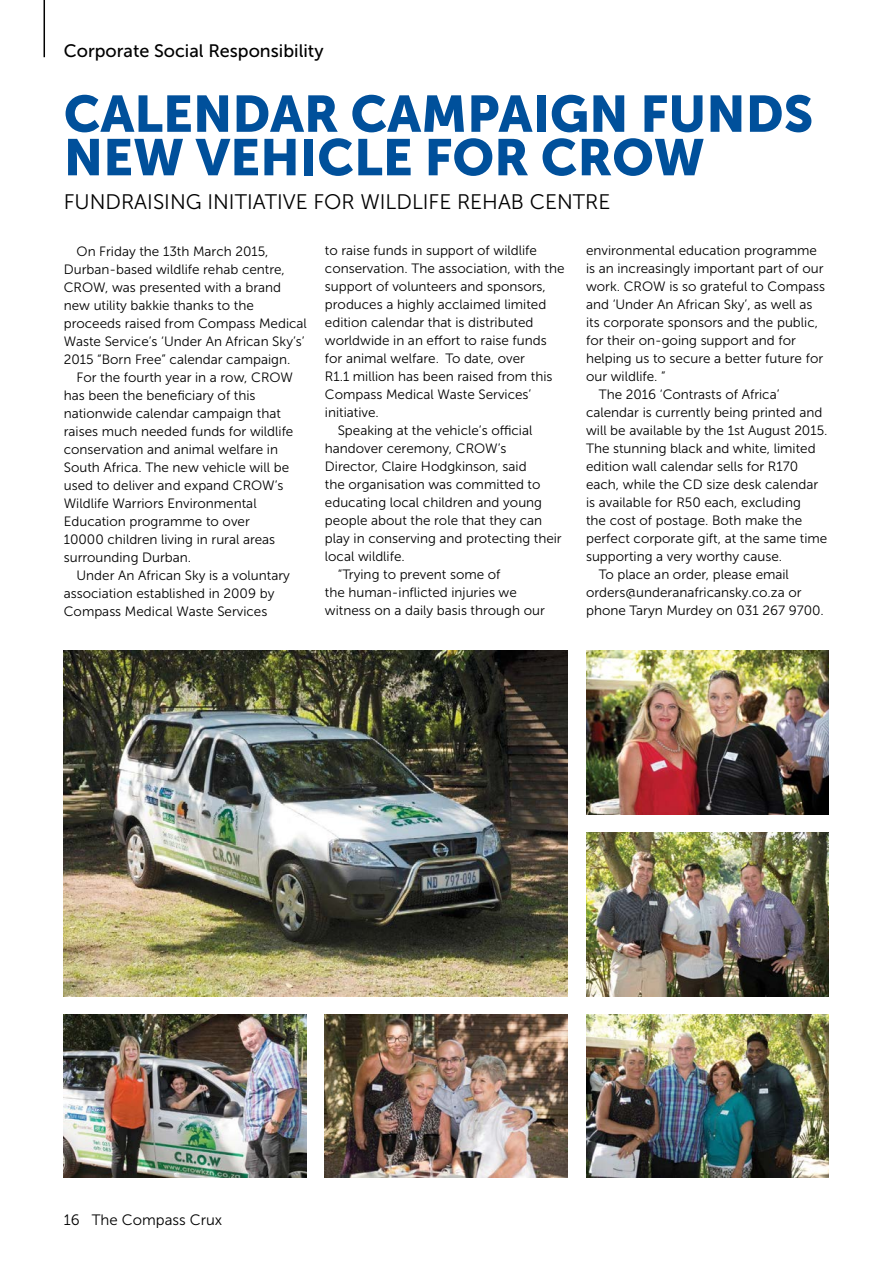
<style>
.page{position:relative;width:893px;height:1263px;background:#fff}
.page>*{position:absolute;margin:0;border:0;box-sizing:border-box;transform-origin:0 0}
.t1{font:51px/43.5px "Museo Sans 900";color:#00509b}
.t2{font:21px "Museo Sans 300";color:#000}
.t3{font:18px "Museo Sans 500";color:#000}
.t4{font:15px "Museo Sans 300";color:#000}
.t5{font:13.5px/18px "Museo Sans 300";color:#000}
</style>
<div class="page">
<hr style="left:44px;top:0;width:1px;height:57px;background:#000">
<img style="left:64px;top:1014px;width:242px;height:164px">
<img style="left:64px;top:651px;width:503px;height:345px">
<img style="left:325px;top:1014px;width:242px;height:164px">
<img style="left:586px;top:1014px;width:242px;height:164px">
<img style="left:586px;top:651px;width:242px;height:163px">
<img style="left:586px;top:832px;width:242px;height:164px">
<h3 class="t3" style="left:64px;top:41px;width:261px">Corporate Social Responsibility</h3>
<h1 class="t1" style="left:64px;top:92px;width:751px">CALENDAR CAMPAIGN FUNDS<br>NEW VEHICLE FOR CROW</h1>
<h2 class="t2" style="left:64px;top:190px;width:548px">FUNDRAISING INITIATIVE FOR WILDLIFE REHAB CENTRE</h2>
<p class="t5" style="left:64px;top:242px;width:245px;text-indent:13px">On Friday the 13th March 2015, Durban-based wildlife rehab centre, CROW, was presented with a brand new utility bakkie thanks to the proceeds raised from Compass Medical Waste Service’s ‘Under An African Sky’s’ 2015 “Born Free” calendar campaign.</p>
<p class="t5" style="left:64px;top:368px;width:231px;text-indent:13px">For the fourth year in a row, CROW has been the beneficiary of this nationwide calendar campaign that raises much needed funds for wildlife conservation and animal welfare in<br>South Africa. The new vehicle will be used to deliver and expand CROW’s<br>Wildlife Warriors Environmental<br>Education programme to over<br>10000 children living in rural areas surrounding Durban.</p>
<p class="t5" style="left:64px;top:566px;width:228px;text-indent:13px">Under An African Sky is a voluntary association established in 2009 by<br>Compass Medical Waste Services</p>
<p class="t5" style="left:325px;top:242px;width:214px">to raise funds in support of wildlife</p>
<p class="t5" style="left:325px;top:260px;width:241px">conservation. The association, with the</p>
<p class="t5" style="left:325px;top:278px;width:222px">support of volunteers and sponsors,</p>
<p class="t5" style="left:325px;top:296px;width:223px">produces a highly acclaimed limited</p>
<p class="t5" style="left:325px;top:314px;width:210px">edition calendar that is distributed</p>
<p class="t5" style="left:325px;top:332px;width:223px">worldwide in an effort to raise funds</p>
<p class="t5" style="left:325px;top:350px;width:202px">for animal welfare. To date, over</p>
<p class="t5" style="left:325px;top:368px;width:229px">R1.1 million has been raised from this</p>
<p class="t5" style="left:325px;top:386px;width:208px">Compass Medical Waste Services’</p>
<p class="t5" style="left:325px;top:404px;width:55px">initiative.</p>
<p class="t5" style="left:338px;top:422px;width:196px">Speaking at the vehicle’s official</p>
<p class="t5" style="left:325px;top:440px;width:183px">handover ceremony, CROW’s</p>
<p class="t5" style="left:325px;top:458px;width:203px">Director, Claire Hodgkinson, said</p>
<p class="t5" style="left:325px;top:476px;width:217px">the organisation was committed to</p>
<p class="t5" style="left:325px;top:494px;width:219px">educating local children and young</p>
<p class="t5" style="left:325px;top:512px;width:219px">people about the role that they can</p>
<p class="t5" style="left:325px;top:530px;width:238px">play in conserving and protecting their</p>
<p class="t5" style="left:325px;top:548px;width:81px">local wildlife.</p>
<p class="t5" style="left:338px;top:566px;width:164px">“Trying to prevent some of</p>
<p class="t5" style="left:325px;top:584px;width:193px">the human-inflicted injuries we</p>
<p class="t5" style="left:325px;top:602px;width:221px">witness on a daily basis through our</p>
<p class="t5" style="left:586px;top:242px;width:233px">environmental education programme</p>
<p class="t5" style="left:586px;top:260px;width:239px">is an increasingly important part of our</p>
<p class="t5" style="left:586px;top:278px;width:240px">work. CROW is so grateful to Compass</p>
<p class="t5" style="left:586px;top:296px;width:228px">and ‘Under An African Sky’, as well as</p>
<p class="t5" style="left:586px;top:314px;width:234px">its corporate sponsors and the public,</p>
<p class="t5" style="left:586px;top:332px;width:211px">for their on-going support and for</p>
<p class="t5" style="left:586px;top:350px;width:239px">helping us to secure a better future for</p>
<p class="t5" style="left:586px;top:368px;width:81px">our wildlife. ”</p>
<p class="t5" style="left:599px;top:386px;width:182px">The 2016 ‘Contrasts of Africa’</p>
<p class="t5" style="left:586px;top:404px;width:238px">calendar is currently being printed and</p>
<p class="t5" style="left:586px;top:422px;width:243px">will be available by the 1st August 2015.</p>
<p class="t5" style="left:586px;top:440px;width:231px">The stunning black and white, limited</p>
<p class="t5" style="left:586px;top:458px;width:214px">edition wall calendar sells for R170</p>
<p class="t5" style="left:586px;top:476px;width:234px">each, while the CD size desk calendar</p>
<p class="t5" style="left:586px;top:494px;width:216px">is available for R50 each, excluding</p>
<p class="t5" style="left:586px;top:512px;width:218px">the cost of postage. Both make the</p>
<p class="t5" style="left:586px;top:530px;width:243px">perfect corporate gift, at the same time</p>
<p class="t5" style="left:586px;top:548px;width:198px">supporting a very worthy cause.</p>
<p class="t5" style="left:599px;top:566px;width:192px">To place an order, please email</p>
<p class="t5" style="left:586px;top:584px;width:217px">orders@underanafricansky.co.za or</p>
<p class="t5" style="left:586px;top:602px;width:239px">phone Taryn Murdey on 031 267 9700.</p>
<p class="t4" style="left:64px;top:1211px;width:160px">16 The Compass Crux</p>
</div>
